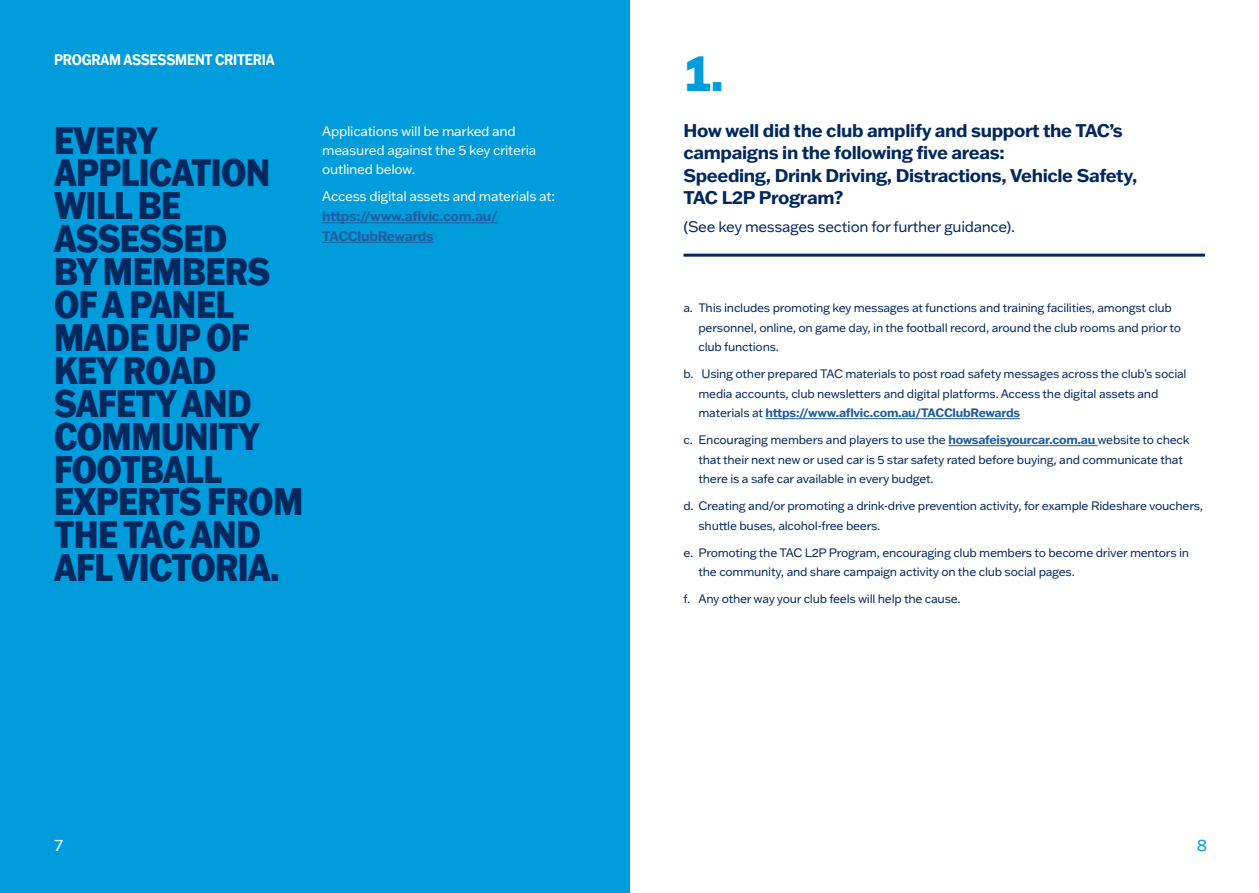
<style>
.page{position:relative;width:1259px;height:893px;background:#fff}
.page>*{position:absolute;margin:0;border:0;box-sizing:border-box;transform-origin:0 0}
.t1{font:800 49.35px "Franklin Gothic ATF";color:#019cdc;scale:.86 1}
.t2{font:800 37.65px/32.8px "Franklin Gothic ATF";letter-spacing:-.02em;color:#01285f;scale:.86 1}
.t3{font:700 18px/22.5px "Franklin Gothic ATF";letter-spacing:-.02em;color:#01285f}
.t4{font:16.5px "Franklin Gothic ATF";color:#fff}
.t5{font:16.5px "Franklin Gothic ATF";color:#019cdc}
.t6{font:15px "Franklin Gothic ATF";letter-spacing:-.02em;color:#01285f}
.t7{font:700 15px "Franklin Gothic ATF";letter-spacing:-.02em;color:#fff;scale:.86 1}
.t8{font:13.5px/19.5px "Franklin Gothic ATF";letter-spacing:-.02em;color:#fff}
.t9{font:700 13.5px/19.5px "Franklin Gothic ATF";letter-spacing:-.02em;color:#215e9e}
.t10{font:12px/19.5px "Franklin Gothic ATF";letter-spacing:-.02em;color:#01285f}
.s1{font-weight:700;color:#215e9e}
</style>
<div class="page">
<div style="left:0;top:0;width:629px;height:893px;background:#019cdc"></div>
<hr style="left:683px;top:254px;width:522px;height:3px;background:#01285f">
<hr style="left:765px;top:418px;width:255px;height:1px;background:#215e9e">
<hr style="left:948px;top:445px;width:149px;height:1px;background:#215e9e">
<hr style="left:322px;top:223px;width:175px;height:1px;background:#215e9e">
<hr style="left:322px;top:242px;width:112px;height:1px;background:#215e9e">
<p class="t7" style="left:54px;top:50px;width:258px">PROGRAM ASSESSMENT CRITERIA</p>
<h2 class="t2" style="left:54px;top:123px;width:291px">EVERY<br>APPLICATION<br>WILL BE<br>ASSESSED<br>BY MEMBERS<br>OF A PANEL<br>MADE UP OF<br>KEY ROAD<br>SAFETY AND<br>COMMUNITY<br>FOOTBALL<br>EXPERTS FROM<br>THE TAC AND<br>AFL VICTORIA.</h2>
<p class="t8" style="left:322px;top:121px;width:216px">Applications will be marked and measured against the 5 key criteria outlined below.</p>
<p class="t8" style="left:322px;top:187px;width:234px">Access digital assets and materials at:</p>
<p class="t9" style="left:322px;top:206px;width:177px">https://www.aflvic.com.au/<br>TACClubRewards</p>
<h1 class="t1" style="left:683px;top:40px;width:48px">1.</h1>
<h3 class="t3" style="left:683px;top:119px;width:455px">How well did the club amplify and support the TAC’s campaigns in the following five areas:<br>Speeding, Drink Driving, Distractions, Vehicle Safety, TAC L2P Program?</h3>
<p class="t6" style="left:683px;top:217px;width:333px">(See key messages section for further guidance).</p>
<p class="t10" style="left:698px;top:298px;width:484px;text-indent:-15px">a. This includes promoting key messages at functions and training facilities, amongst club personnel, online, on game day, in the football record, around the club rooms and prior to club functions.</p>
<p class="t10" style="left:698px;top:364px;width:489px;text-indent:-15px">b. Using other prepared TAC materials to post road safety messages across the club’s social media accounts, club newsletters and digital platforms. Access the digital assets and materials at <span class="s1">https://www.aflvic.com.au/TACClubRewards</span></p>
<p class="t10" style="left:698px;top:430px;width:492px;text-indent:-15px">c. Encouraging members and players to use the <span class="s1">howsafeisyourcar.com.au</span> website to check that their next new or used car is 5 star safety rated before buying, and communicate that there is a safe car available in every budget.</p>
<p class="t10" style="left:698px;top:496px;width:506px;text-indent:-15px">d. Creating and/or promoting a drink-drive prevention activity, for example Rideshare vouchers, shuttle buses, alcohol-free beers.</p>
<p class="t10" style="left:698px;top:542px;width:492px;text-indent:-15px">e. Promoting the TAC L2P Program, encouraging club members to become driver mentors in the community, and share campaign activity on the club social pages.</p>
<p class="t10" style="left:683px;top:589px;width:279px">f. Any other way your club feels will help the cause.</p>
<h3 class="t4" style="left:54px;top:834px;width:10px">7</h3>
<h3 class="t5" style="left:1196px;top:834px;width:12px">8</h3>
</div>
